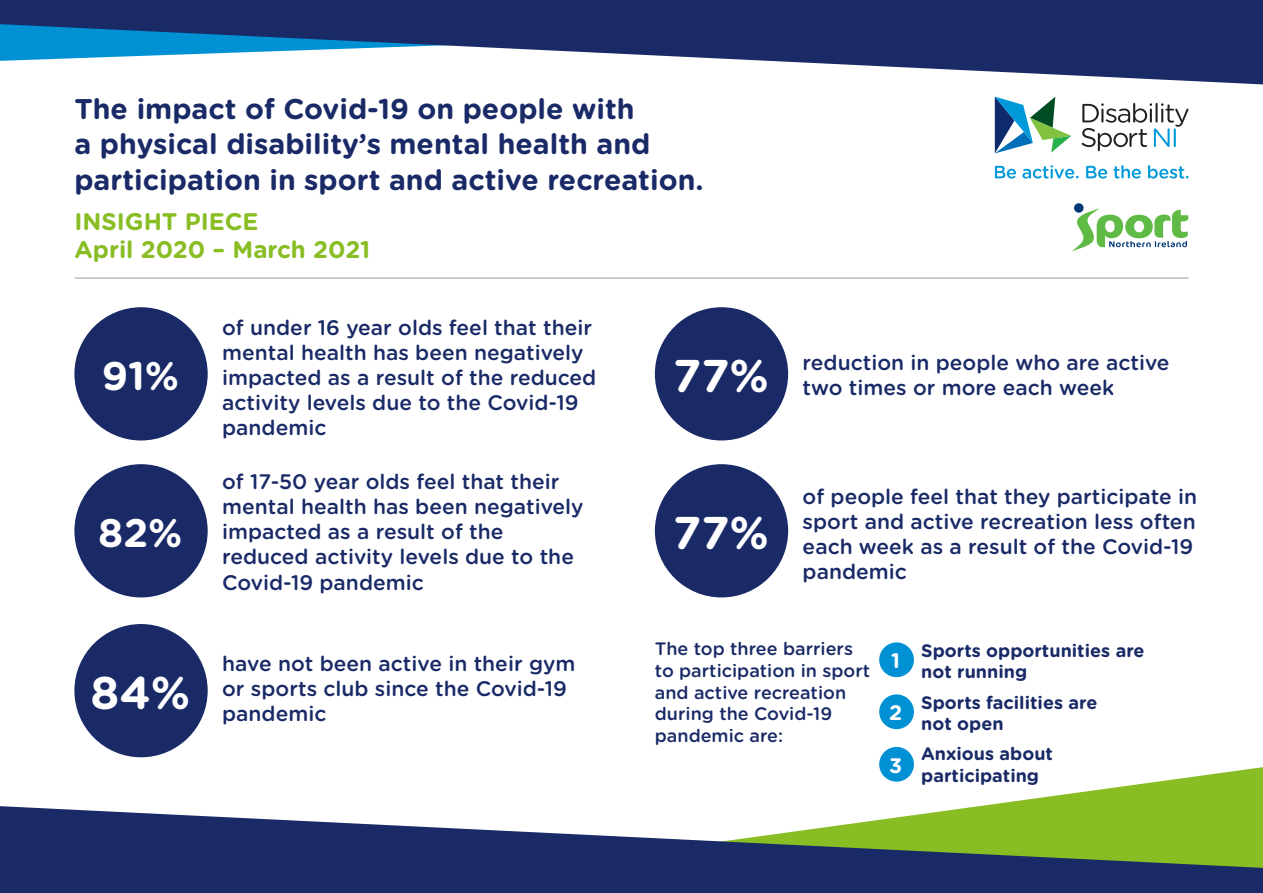
<style>
.page{position:relative;width:1263px;height:893px;background:#fff}
.page>*{position:absolute;margin:0;border:0;box-sizing:border-box;transform-origin:0 0}
.t1{font:700 45.9px "Gotham Rounded";color:#fff}
.t2{font:700 39.9px "Gotham Rounded";color:#fff}
.t3{font:700 28.5px/35.1px "Gotham Rounded";color:#192a67}
.t4{font:700 24px "Gotham Rounded";color:#89bd24}
.t5{font:500 21px/25.2px "Gotham Rounded";color:#192a67}
.t6{font:700 21px "Gotham Rounded";color:#fff}
.t7{font:500 18px/21.6px "Gotham Rounded";color:#192a67}
.t8{font:700 18px/21.6px "Gotham Rounded";color:#192a67}
</style>
<div class="page">
<svg style="left:879px;top:767px;width:384px;height:39px"></svg>
<svg style="left:0;top:0;width:1263px;height:84px;fill:#192a67"></svg>
<svg style="left:0;top:806px;width:1263px;height:87px;fill:#192a67"></svg>
<svg style="left:1082px;top:103px;width:106px;height:48px"></svg>
<svg style="left:995px;top:97px;width:76px;height:56px"></svg>
<svg style="left:995px;top:166px;width:21px;height:13px"></svg>
<svg style="left:1022px;top:165px;width:56px;height:14px"></svg>
<svg style="left:1086px;top:166px;width:21px;height:13px"></svg>
<svg style="left:1113px;top:165px;width:28px;height:14px"></svg>
<svg style="left:1148px;top:165px;width:40px;height:14px"></svg>
<svg style="left:1072px;top:208px;width:116px;height:44px"></svg>
<div style="left:1074px;top:203px;width:10px;height:10px;background:#013775;border-radius:50%"></div>
<hr style="left:74px;top:277px;width:1114px;height:2px;background:#bcbdc0">
<div style="left:74px;top:307px;width:134px;height:133px;background:#192a67;border-radius:50%"></div>
<div style="left:655px;top:307px;width:133px;height:133px;background:#192a67;border-radius:50%"></div>
<div style="left:655px;top:464px;width:133px;height:133px;background:#192a67;border-radius:50%"></div>
<div style="left:74px;top:464px;width:134px;height:133px;background:#192a67;border-radius:50%"></div>
<div style="left:74px;top:624px;width:134px;height:133px;background:#192a67;border-radius:50%"></div>
<div style="left:879px;top:642px;width:35px;height:35px;background:#0090d4;border-radius:50%"></div>
<div style="left:879px;top:694px;width:35px;height:35px;background:#0090d4;border-radius:50%"></div>
<div style="left:879px;top:747px;width:35px;height:35px;background:#0090d4;border-radius:50%"></div>
<p class="t3" style="left:74px;top:91px;width:631px">The impact of Covid-19 on people with<br>a physical disability’s mental health and participation in sport and active recreation.</p>
<p class="t4" style="left:74px;top:204px;width:186px">INSIGHT PIECE</p>
<p class="t4" style="left:74px;top:232px;width:297px">April 2020 – March 2021</p>
<p class="t5" style="left:222px;top:314px;width:376px">of under 16 year olds feel that their mental health has been negatively impacted as a result of the reduced activity levels due to the Covid-19 pandemic</p>
<p class="t2" style="left:102px;top:346px;width:79px">91%</p>
<p class="t1" style="left:673px;top:342px;width:98px">77%</p>
<p class="t5" style="left:222px;top:468px;width:363px">of 17-50 year olds feel that their mental health has been negatively impacted as a result of the reduced activity levels due to the<br>Covid-19 pandemic</p>
<p class="t2" style="left:98px;top:503px;width:86px">82%</p>
<p class="t1" style="left:673px;top:499px;width:98px">77%</p>
<p class="t5" style="left:803px;top:349px;width:368px">reduction in people who are active two times or more each week</p>
<p class="t5" style="left:803px;top:483px;width:396px">of people feel that they participate in sport and active recreation less often each week as a result of the Covid-19 pandemic</p>
<p class="t1" style="left:90px;top:659px;width:101px">84%</p>
<p class="t5" style="left:222px;top:650px;width:355px">have not been active in their gym or sports club since the Covid-19 pandemic</p>
<p class="t7" style="left:655px;top:637px;width:217px">The top three barriers to participation in sport and active recreation during the Covid-19 pandemic are:</p>
<p class="t6" style="left:891px;top:645px;width:10px">1</p>
<p class="t6" style="left:889px;top:697px;width:15px">2</p>
<p class="t6" style="left:889px;top:750px;width:15px">3</p>
<p class="t8" style="left:921px;top:639px;width:225px">Sports opportunities are not running</p>
<p class="t8" style="left:921px;top:691px;width:178px">Sports facilities are not open</p>
<p class="t8" style="left:921px;top:742px;width:133px">Anxious about participating</p>
</div>
